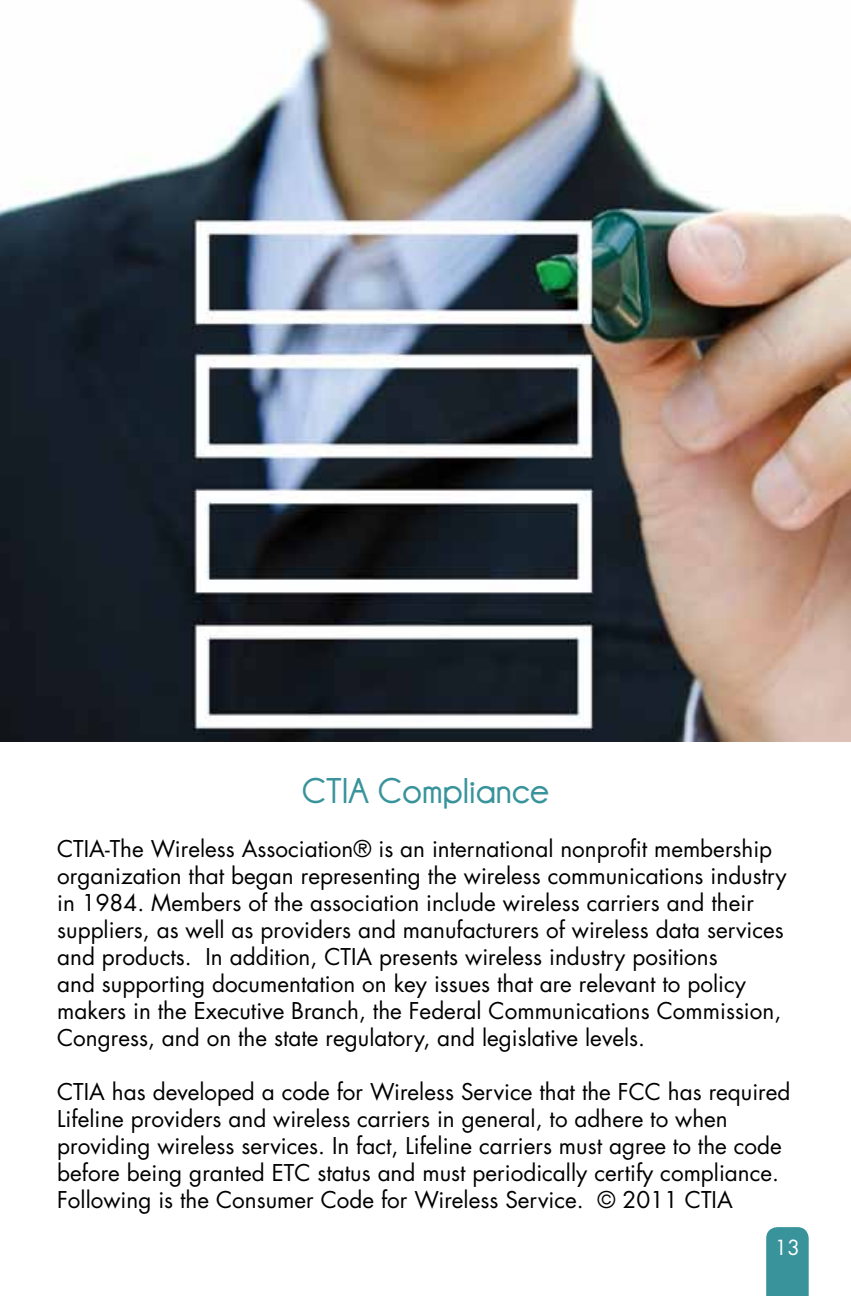
<style>
.page{position:relative;width:851px;height:1296px;background:#fff}
.page>*{position:absolute;margin:0;border:0;box-sizing:border-box;transform-origin:0 0}
.t1{font:700 36px "Champagne&Limousines";color:#38939b}
.t2{font:22.5px/27px "Futura";color:#000}
.t3{font:20.25px "Futura";color:#fff}
</style>
<div class="page">
<div style="left:766px;top:1227px;width:42px;height:69px;background:#38939b"></div>
<img style="left:0;top:0;width:850px;height:742px">
<h1 class="t1" style="left:302px;top:771px;width:248px">CTIA Compliance</h1>
<p class="t2" style="left:57px;top:835px;width:731px">CTIA-The Wireless Association® is an international nonprofit membership organization that began representing the wireless communications industry in 1984. Members of the association include wireless carriers and their suppliers, as well as providers and manufacturers of wireless data services and products. In addition, CTIA presents wireless industry positions<br>and supporting documentation on key issues that are relevant to policy makers in the Executive Branch, the Federal Communications Commission, Congress, and on the state regulatory, and legislative levels.</p>
<p class="t2" style="left:57px;top:1078px;width:734px">CTIA has developed a code for Wireless Service that the FCC has required Lifeline providers and wireless carriers in general, to adhere to when providing wireless services. In fact, Lifeline carriers must agree to the code before being granted ETC status and must periodically certify compliance.<br>Following is the Consumer Code for Wireless Service. © 2011 CTIA</p>
<p class="t3" style="left:774px;top:1234px;width:26px">13</p>
</div>
